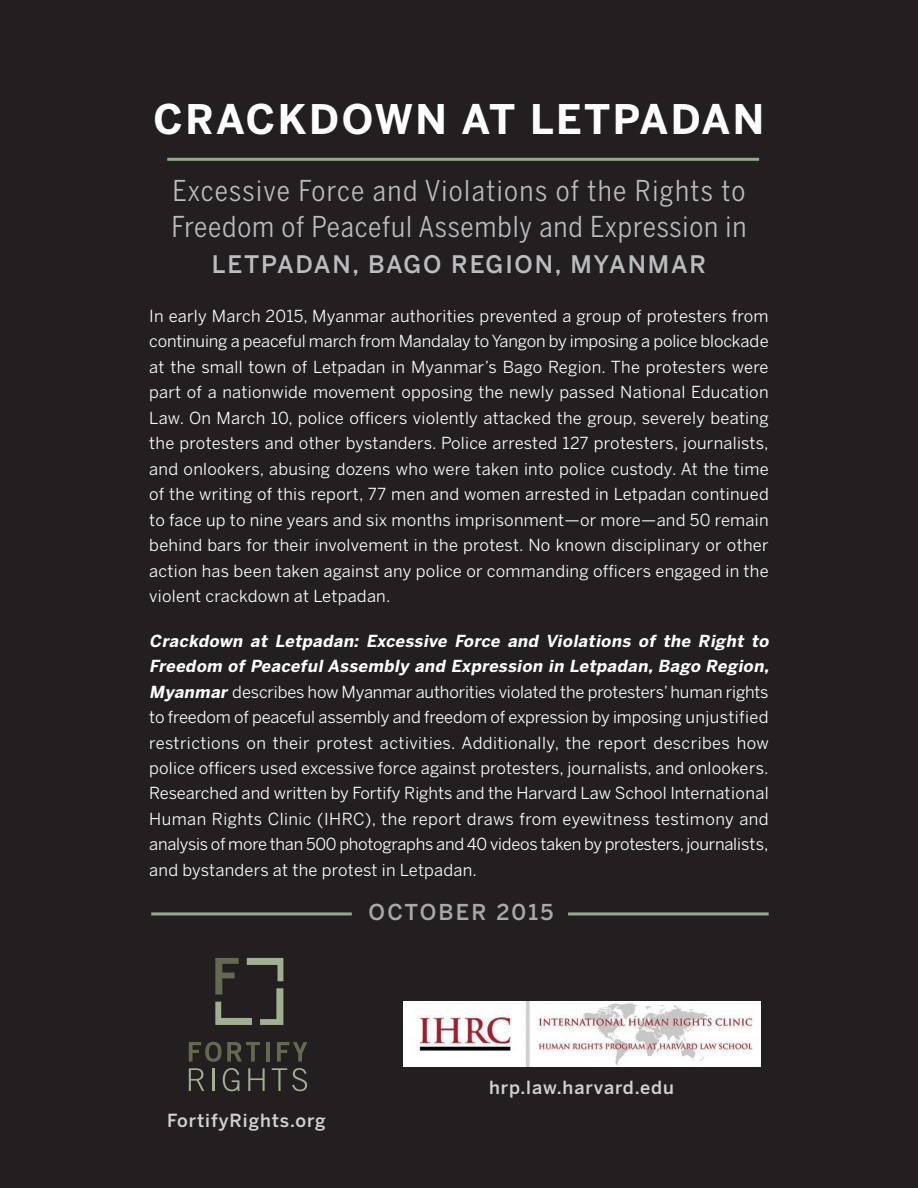
<style>
.page{position:relative;width:918px;height:1188px;background:#231f20}
.page>*{position:absolute;margin:0;border:0;box-sizing:border-box;transform-origin:0 0}
.t1{font:700 40.5px "Benton Sans";letter-spacing:.06em;color:#fff}
.t2{font:28.5px/36px "Benton Sans Cond";letter-spacing:.03em;color:#bcbdc0}
.t3{font:500 24px "Benton Sans";letter-spacing:.075em;color:#bcbdc0}
.t4{font:500 21.75px "Benton Sans";letter-spacing:.1em;color:#a8a9ad}
.t5{font:500 18px "Benton Sans";letter-spacing:.05em;color:#d1d2d4}
.t6{font:16.5px/25.5px "Benton Sans";color:#fff;text-align:justify}
.s1{font-weight:700;font-style:italic}
</style>
<div class="page">
<svg style="left:189px;top:1068px;width:15px;height:23px"></svg>
<hr style="left:213px;top:1068px;width:2px;height:23px;background:#a1af93">
<svg style="left:223px;top:1068px;width:16px;height:23px"></svg>
<svg style="left:248px;top:1068px;width:17px;height:23px"></svg>
<svg style="left:272px;top:1068px;width:35px;height:23px"></svg>
<svg style="left:189px;top:1042px;width:71px;height:20px"></svg>
<hr style="left:266px;top:1042px;width:4px;height:20px;background:#666951">
<svg style="left:277px;top:1042px;width:30px;height:20px"></svg>
<svg style="left:247px;top:958px;width:36px;height:23px"></svg>
<svg style="left:215px;top:1002px;width:37px;height:23px"></svg>
<svg style="left:260px;top:988px;width:23px;height:37px"></svg>
<svg style="left:215px;top:958px;width:24px;height:37px"></svg>
<hr style="left:167px;top:158px;width:592px;height:3px;background:#94ab8f">
<hr style="left:151px;top:912px;width:201px;height:3px;background:#94ab8f">
<hr style="left:568px;top:912px;width:201px;height:3px;background:#94ab8f">
<img style="left:404px;top:1001px;width:356px;height:65px">
<p class="t1" style="left:154px;top:95px;width:612px">CRACKDOWN AT LETPADAN</p>
<p class="t2" style="left:172px;top:173px;width:576px">Excessive Force and Violations of the Rights to<br>Freedom of Peaceful Assembly and Expression in</p>
<p class="t3" style="left:212px;top:250px;width:496px">LETPADAN, BAGO REGION, MYANMAR</p>
<p class="t6" style="left:149px;top:303px;width:621px">In early March 2015, Myanmar authorities prevented a group of protesters from continuing a peaceful march from Mandalay to Yangon by imposing a police blockade at the small town of Letpadan in Myanmar’s Bago Region. The protesters were part of a nationwide movement opposing the newly passed National Education Law. On March 10, police officers violently attacked the group, severely beating the protesters and other bystanders. Police arrested 127 protesters, journalists, and onlookers, abusing dozens who were taken into police custody. At the time of the writing of this report, 77 men and women arrested in Letpadan continued to face up to nine years and six months imprisonment—or more—and 50 remain behind bars for their involvement in the protest. No known disciplinary or other action has been taken against any police or commanding officers engaged in the violent crackdown at Letpadan.</p>
<p class="t6" style="left:149px;top:628px;width:624px;text-align:left"><span class="s1">Crackdown at Letpadan: Excessive Force and Violations of the Rig ht to Freedom of Peaceful Assembly and Expression in Letpadan, Bago Reg ion, Myanmar</span> describes how Myanmar authorities violated the protesters’ human rights to freedom of peaceful assembly and freedom of expression by imposing unjustified restrictions on their protest activities. Additionally, the report describes how police officers used excessive force against protesters, journalists, and onlookers.<br>Researched and written by Fortify Rights and the Harvard Law School International Human Rights Clinic (IHRC), the report draws from eyewitness testimony and analysis of more than 500 photographs and 40 videos taken by protesters, journalists, and bystanders at the protest in Letpadan.</p>
<p class="t4" style="left:369px;top:899px;width:186px">OCTOBER 2015</p>
<p class="t5" style="left:167px;top:1110px;width:160px">FortifyRights.org</p>
<p class="t5" style="left:489px;top:1076px;width:186px">hrp.law.harvard.edu</p>
</div>
